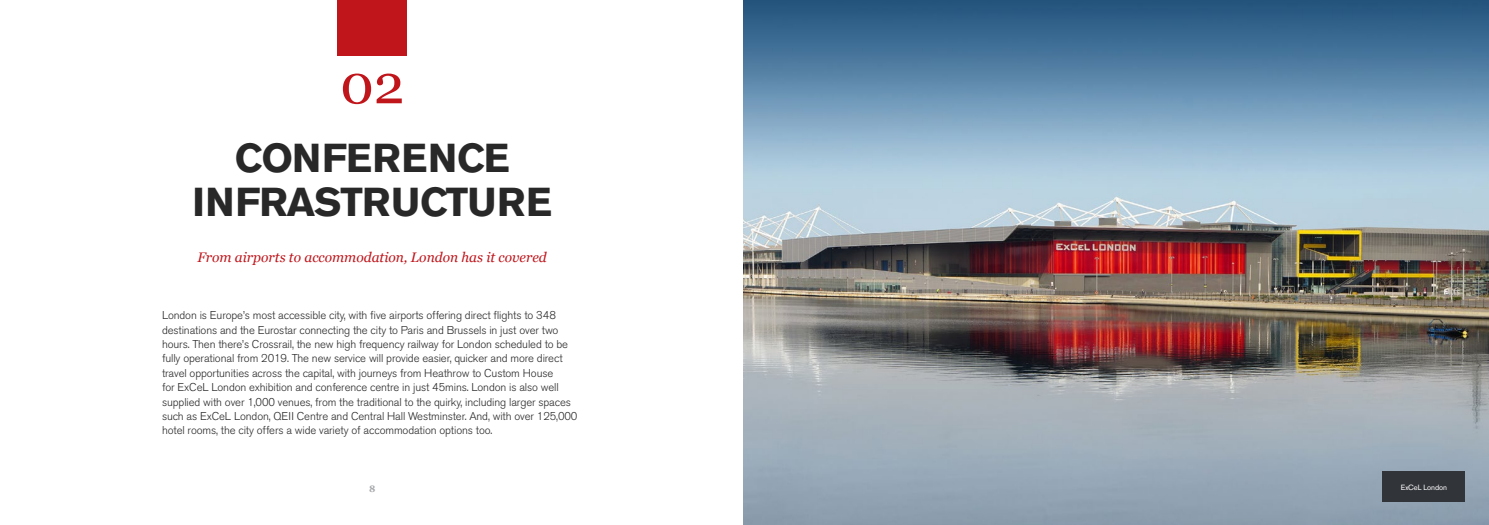
<style>
.page{position:relative;width:1489px;height:525px;background:#fff}
.page>*{position:absolute;margin:0;border:0;box-sizing:border-box;transform-origin:0 0}
.t1{font:55px "Georgia";color:#c0151b}
.t2{font:700 40px/43.8px "Akzidenz Grotesk BE";letter-spacing:-.015em;color:#292829;text-align:center}
.t3{font:italic 13.75px "Georgia";color:#c0151b}
.t4{font:300 11.25px/14.4px "Akzidenz Grotesk BE";letter-spacing:-.01em;color:#292829}
.t5{font:700 9.38px "Georgia";color:#a7a9ac}
.t6{font:7.5px "Akzidenz Grotesk BE";letter-spacing:-.01em;color:#fff}
</style>
<div class="page">
<div style="left:337px;top:0;width:70px;height:56px;background:#c0151b"></div>
<img style="left:743px;top:0;width:745px;height:524px">
<div style="left:1381px;top:471px;width:83px;height:31px;background:#313439"></div>
<h1 class="t1" style="left:340px;top:44px;width:66px">02</h1>
<h2 class="t2" style="left:192px;top:137px;width:361px">CONFERENCE<br>INFRASTRUCTURE</h2>
<p class="t3" style="left:197px;top:247px;width:351px">From airports to accommodation, London has it covered</p>
<p class="t4" style="left:162px;top:308px;width:417px">London is Europe’s most accessible city, with five airports offering direct flights to 348 destinations and the Eurostar connecting the city to Paris and Brussels in just over two hours. Then there’s Crossrail, the new high frequency railway for London scheduled to be fully operational from 2019. The new service will provide easier, quicker and more direct travel opportunities across the capital, with journeys from Heathrow to Custom House<br>for ExCeL London exhibition and conference centre in just 45mins. London is also well supplied with over 1,000 venues, from the traditional to the quirky, including larger spaces such as ExCeL London, QEII Centre and Central Hall Westminster. And, with over 125,000 hotel rooms, the city offers a wide variety of accommodation options too.</p>
<p class="t5" style="left:369px;top:481px;width:8px">8</p>
<p class="t6" style="left:1400px;top:482px;width:48px">ExCeL London</p>
</div>
